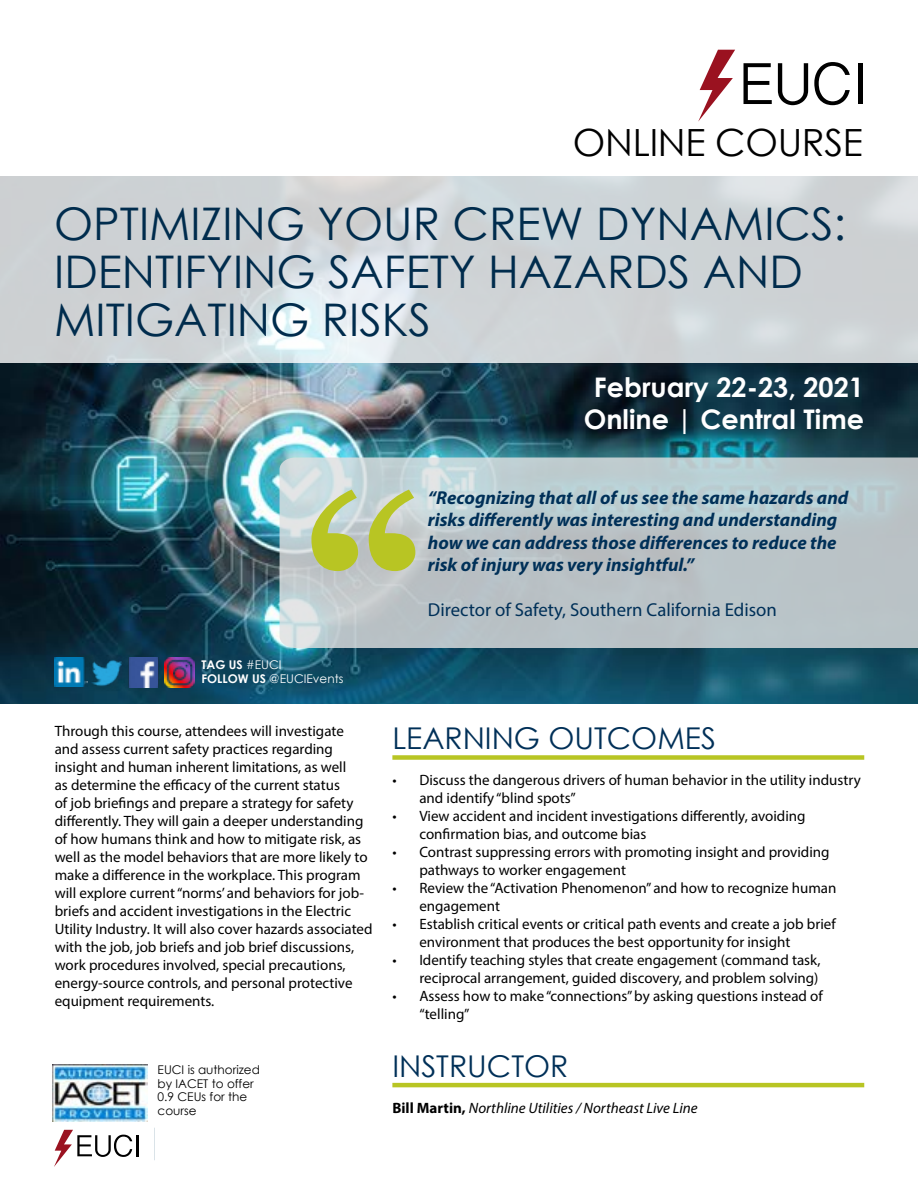
<style>
.page{position:relative;width:918px;height:1188px;background:#fff}
.page>*{position:absolute;margin:0;border:0;box-sizing:border-box;transform-origin:0 0}
.t1{font:45px/48px "Century Gothic";color:#002c4d}
.t2{font:37.5px "Century Gothic";letter-spacing:-.01em;color:#000}
.t3{font:30px "Century Gothic";color:#003058}
.t4{font:700 27px/32.4px "Century Gothic";color:#fff;text-align:center}
.t5{font:italic 700 18.75px/22.5px "Myriad Pro";color:#003058}
.t6{font:18.75px "Myriad Pro";color:#003058}
.t7{font:15px/18px "Myriad Pro";color:#000}
.t8{font:italic 15px "Myriad Pro";color:#000}
.t9{font:12px/13.5px "Century Gothic";color:#000}
.t10{font:12px/14.4px "Century Gothic";color:#fff}
.s1{font-weight:700}
.s2{font-weight:700;font-style:normal}
</style>
<div class="page">
<hr style="left:137px;top:1135px;width:2px;height:21px;background:#000">
<svg style="left:54px;top:1130px;width:78px;height:37px"></svg>
<hr style="left:154px;top:1128px;width:1px;height:32px;background:#dae3e8">
<img style="left:0;top:362px;width:918px;height:342px">
<svg style="left:744px;top:63px;width:28px;height:41px"></svg>
<svg style="left:778px;top:63px;width:30px;height:42px"></svg>
<svg style="left:814px;top:62px;width:36px;height:43px"></svg>
<hr style="left:858px;top:63px;width:4px;height:41px;background:#000">
<svg style="left:698px;top:50px;width:37px;height:72px"></svg>
<svg style="left:0;top:176px;width:918px;height:186px;background:#d0d5d8"></svg>
<div style="left:392px;top:755px;width:472px;height:5px;background:#b8c523"></div>
<hr style="left:392px;top:1083px;width:472px;height:4px;background:#b8c523">
<img style="left:125px;top:658px;width:38px;height:29px">
<img style="left:90px;top:656px;width:35px;height:35px">
<img style="left:54px;top:658px;width:33px;height:29px">
<img style="left:165px;top:658px;width:29px;height:29px">
<img style="left:53px;top:1065px;width:95px;height:56px">
<svg style="left:280px;top:458px;width:638px;height:190px;background:#bcc7cb"></svg>
<svg style="left:311px;top:490px;width:104px;height:81px;background:#bfcb7c"></svg>
<h2 class="t2" style="left:573px;top:117px;width:291px">ONLINE COURSE</h2>
<h1 class="t1" style="left:54px;top:199px;width:793px">OPTIMIZING YOUR CREW DYNAMICS:<br>IDENTIFYING SAFETY HAZARDS AND<br>MITIGATING RISKS</h1>
<h3 class="t4" style="left:584px;top:370px;width:282px">February 22-23, 2021<br>Online | Central Time</h3>
<p class="t10" style="left:201px;top:657px;width:143px"><span class="s1">TAG US</span> #EUCI<br><span class="s1">FOLLOW US</span> @EUCIEvents</p>
<p class="t7" style="left:55px;top:721px;width:319px">Through this course, attendees will investigate<br>and assess current safety practices regarding insight and human inherent limitations, as well<br>as determine the efficacy of the current status<br>of job briefings and prepare a strategy for safety differently. They will gain a deeper understanding of how humans think and how to mitigate risk, as well as the model behaviors that are more likely to make a difference in the workplace. This program will explore current “norms’ and behaviors for job&shy;briefs and accident investigations in the Electric Utility Industry. It will also cover hazards associated with the job, job briefs and job brief discussions, work procedures involved, special precautions, energy-source controls, and personal protective equipment requirements.</p>
<p class="t9" style="left:158px;top:1063px;width:104px">EUCI is authorized by IACET to offer<br>0.9 CEUs for the course</p>
<p class="t5" style="left:428px;top:485px;width:422px">“Recognizing that all of us see the same hazards and risks differently was interesting and understanding how we can address those differences to reduce the risk of injury was very insightful.”</p>
<p class="t6" style="left:428px;top:598px;width:350px">Director of Safety, Southern California Edison</p>
<h3 class="t3" style="left:392px;top:717px;width:325px">LEARNING OUTCOMES</h3>
<p class="t7" style="left:419px;top:771px;width:443px;text-indent:-27px">• Discuss the dangerous drivers of human behavior in the utility industry and identify “blind spots”</p>
<p class="t7" style="left:419px;top:807px;width:388px;text-indent:-27px">• View accident and incident investigations differently, avoiding confirmation bias, and outcome bias</p>
<p class="t7" style="left:419px;top:843px;width:412px;text-indent:-27px">• Contrast suppressing errors with promoting insight and providing pathways to worker engagement</p>
<p class="t7" style="left:419px;top:879px;width:419px;text-indent:-27px">• Review the “Activation Phenomenon” and how to recognize human engagement</p>
<p class="t7" style="left:419px;top:915px;width:418px;text-indent:-27px">• Establish critical events or critical path events and create a job brief environment that produces the best opportunity for insight</p>
<p class="t7" style="left:392px;top:951px;width:430px;text-align:right">• Identify teaching styles that create engagement (command task, reciprocal arrangement, guided discovery, and problem solving)</p>
<p class="t7" style="left:419px;top:987px;width:405px;text-indent:-27px">• Assess how to make “connections” by asking questions instead of “telling”</p>
<h3 class="t3" style="left:392px;top:1045px;width:178px">INSTRUCTOR</h3>
<p class="t8" style="left:392px;top:1099px;width:307px"><span class="s2">Bill Martin,</span> Northline Utilities / Northeast Live Line</p>
</div>
